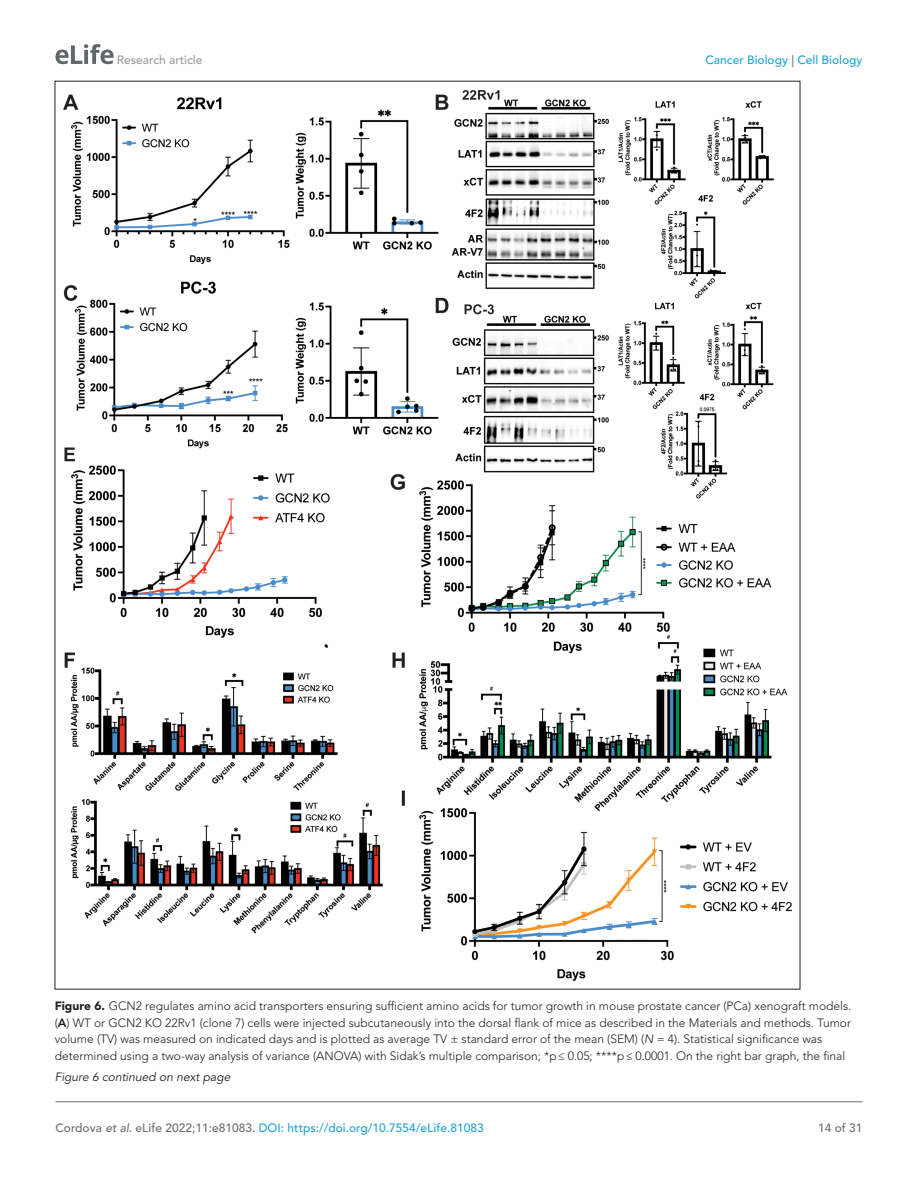
<style>
.page{position:relative;width:918px;height:1188px;background:#fff}
.page>*{position:absolute;margin:0;border:0;box-sizing:border-box;transform-origin:0 0}
.t1{font:300 12px/16.5px "Avenir LT Std";color:#231f20}
.t2{font:500 12px "Avenir LT Std";color:#1ea4d7}
.t3{font:italic 12px "Avenir LT Std";color:#231f20}
.t4{font:500 12px "Avenir LT Std";color:#9a9a9a}
.t5{font:500 12px "Avenir LT Std";color:#6e6e70}
.s1{color:#6e6e70}
.s2{font-weight:900}
.s3{font-weight:800}
.s4{font-style:italic}
.s5{font-style:italic;color:#6e6e70}
</style>
<div class="page">
<svg style="left:56px;top:44px;width:58px;height:20px"></svg>
<hr style="left:56px;top:1101px;width:806px;height:1px;background:#6e6e70">
<img style="left:64px;top:90px;width:727px;height:890px">
<p class="t4" style="left:117px;top:53px;width:87px">Research article</p>
<p class="t2" style="left:706px;top:53px;width:158px">Cancer Biology <span class="s1">|</span> Cell Biology</p>
<p class="t1" style="left:55px;top:998px;width:798px"><span class="s2">Figure 6.</span> GCN2 regulates amino acid transporters ensuring sufficient amino acids for tumor growth in mouse prostate cancer (PCa) xenograft models. (<span class="s3">A</span>) WT or GCN2 KO 22Rv1 (clone 7) cells were injected subcutaneously into the dorsal flank of mice as described in the Materials and methods. Tumor volume (TV) was measured on indicated days and is plotted as average TV ± standard error of the mean (SEM) (<span class="s4">N</span> = 4). Statistical significance was determined using a two-way analysis of variance (ANOVA) with Sidak’s multiple comparison; *p≤ 0.05; ****p≤ 0.0001. On the right bar graph, the final</p>
<p class="t3" style="left:55px;top:1070px;width:177px">Figure 6 continued on next page</p>
<p class="t2" style="left:56px;top:1121px;width:430px"><span class="s1">Cordova</span> <span class="s5">et al</span><span class="s1">. eLife 2022;11:e81083.</span> DOI: https://doi.org/10.7554/eLife.81083</p>
<p class="t5" style="left:818px;top:1121px;width:46px">14 of 31</p>
</div>
